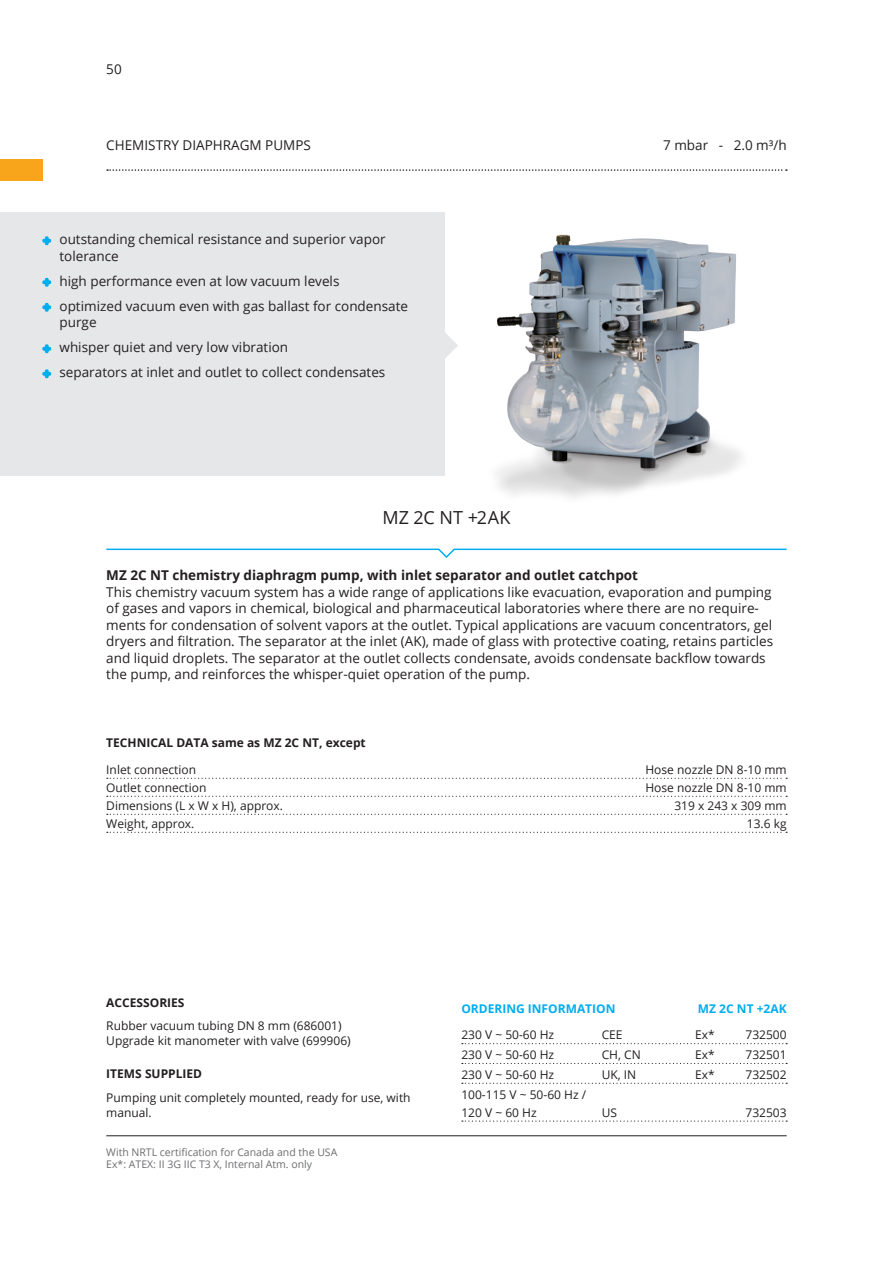
<style>
.page{position:relative;width:893px;height:1263px;background:#fff}
.page>*{position:absolute;margin:0;border:0;box-sizing:border-box;transform-origin:0 0}
.t1{font:18px "Open Sans";letter-spacing:.01em;color:#231f20}
.t2{font:13.5px/16.5px "Open Sans";color:#231f20}
.t3{font:700 13.5px "Open Sans";color:#231f20}
.t4{font:12px/18px "Open Sans";color:#231f20}
.t5{font:700 12px "Open Sans";color:#231f20}
.t6{font:700 12px "Open Sans";color:#00aeef}
.t7{font:10.5px/12px "Open Sans";color:#6c6d70}
.s1{font-family:"Cooper Black Std";font-style:italic;color:#00aeef}
</style>
<div class="page">
<svg style="left:444px;top:318px;width:14px;height:55px"></svg>
<div style="left:0;top:213px;width:444px;height:263px;background:#e6e7e9"></div>
<svg style="left:107px;top:169px;width:680px;height:2px"></svg>
<div style="left:0;top:159px;width:43px;height:22px;background:#f9a51b"></div>
<hr style="left:106px;top:1135px;width:681px;height:1px;background:#231f20">
<hr style="left:892px;top:213px;width:1px;height:263px;background:#e6e7e9">
<svg style="left:42px;top:236px;width:10px;height:10px"></svg>
<svg style="left:42px;top:277px;width:10px;height:10px"></svg>
<svg style="left:42px;top:302px;width:10px;height:10px"></svg>
<svg style="left:42px;top:344px;width:10px;height:10px"></svg>
<svg style="left:42px;top:369px;width:10px;height:10px"></svg>
<svg style="left:107px;top:778px;width:680px;height:1px"></svg>
<svg style="left:107px;top:796px;width:680px;height:1px"></svg>
<svg style="left:107px;top:814px;width:680px;height:1px"></svg>
<svg style="left:107px;top:832px;width:680px;height:1px"></svg>
<img style="left:497px;top:234px;width:245px;height:264px">
<svg style="left:106px;top:548px;width:681px;height:10px"></svg>
<svg style="left:462px;top:1043px;width:325px;height:1px"></svg>
<svg style="left:462px;top:1063px;width:325px;height:1px"></svg>
<svg style="left:462px;top:1083px;width:325px;height:1px"></svg>
<svg style="left:462px;top:1120px;width:325px;height:2px"></svg>
<p class="t2" style="left:106px;top:61px;width:17px">50</p>
<p class="t2" style="left:106px;top:137px;width:18px">Chemistry</p>
<p class="t2" style="left:183px;top:137px;width:10px">diaphragm</p>
<p class="t2" style="left:265px;top:137px;width:9px">pumps</p>
<p class="t2" style="left:663px;top:137px;width:125px">7 mbar - 2.0 m³/h</p>
<p class="t2" style="left:60px;top:231px;width:328px;text-indent:-17px"><span class="s1">+</span> outstanding chemical resistance and superior vapor tolerance</p>
<p class="t2" style="left:43px;top:268px;width:367px;line-height:25px"><span class="s1">+</span> high performance even at low vacuum levels<br><span class="s1">+</span> optimized vacuum even with gas ballast for condensate</p>
<p class="t2" style="left:43px;top:309px;width:344px;line-height:25px;text-indent:17px">purge<br><span class="s1">+</span> whisper quiet and very low vibration<br><span class="s1">+</span> separators at inlet and outlet to collect condensates</p>
<h1 class="t1" style="left:383px;top:505px;width:129px">MZ 2C NT +2AK</h1>
<p class="t3" style="left:106px;top:566px;width:533px">MZ 2C NT chemistry diaphragm pump, with inlet separator and outlet catchpot</p>
<p class="t2" style="left:106px;top:583px;width:668px">This chemistry vacuum system has a wide range of applications like evacuation, evaporation and pumping of gases and vapors in chemical, biological and pharmaceutical laboratories where there are no require&shy;ments for condensation of solvent vapors at the outlet. Typical applications are vacuum concentrators, gel dryers and filtration. The separator at the inlet (AK), made of glass with protective coating, retains particles and liquid droplets. The separator at the outlet collects condensate, avoids condensate backflow towards the pump, and reinforces the whisper-quiet operation of the pump.</p>
<p class="t5" style="left:106px;top:734px;width:261px">TECHNICAL DATA same as MZ 2C NT, except</p>
<p class="t4" style="left:106px;top:760px;width:178px">Inlet connection<br>Outlet connection<br>Dimensions (L x W x H), approx.<br>Weight, approx.</p>
<p class="t4" style="left:645px;top:760px;width:143px;text-align:right">Hose nozzle DN 8-10 mm<br>Hose nozzle DN 8-10 mm<br>319 x 243 x 309 mm<br>13.6 kg</p>
<p class="t5" style="left:106px;top:994px;width:80px">ACCESSORIES</p>
<p class="t4" style="left:106px;top:1018px;width:246px;line-height:15px">Rubber vacuum tubing DN 8 mm (686001)<br>Upgrade kit manometer with valve (699906)</p>
<p class="t5" style="left:106px;top:1065px;width:97px">ITEMS SUPPLIED</p>
<p class="t4" style="left:106px;top:1090px;width:306px;line-height:15px">Pumping unit completely mounted, ready for use, with manual.</p>
<p class="t7" style="left:106px;top:1146px;width:233px">With NRTL certification for Canada and the USA<br>Ex*: ATEX: II 3G IIC T3 X, Internal Atm. only</p>
<p class="t6" style="left:461px;top:1000px;width:156px">ORDERING INFORMATION</p>
<p class="t6" style="left:698px;top:1000px;width:90px">MZ 2C NT +2AK</p>
<p class="t4" style="left:461px;top:1025px;width:94px">230 V ~ 50-60 Hz</p>
<p class="t4" style="left:602px;top:1025px;width:22px">CEE</p>
<p class="t4" style="left:695px;top:1025px;width:21px">Ex*</p>
<p class="t4" style="left:745px;top:1025px;width:43px">732500</p>
<p class="t4" style="left:461px;top:1045px;width:94px">230 V ~ 50-60 Hz</p>
<p class="t4" style="left:602px;top:1045px;width:41px">CH, CN</p>
<p class="t4" style="left:695px;top:1045px;width:21px">Ex*</p>
<p class="t4" style="left:745px;top:1045px;width:43px">732501</p>
<p class="t4" style="left:461px;top:1065px;width:94px">230 V ~ 50-60 Hz</p>
<p class="t4" style="left:602px;top:1065px;width:36px">UK, IN</p>
<p class="t4" style="left:695px;top:1065px;width:21px">Ex*</p>
<p class="t4" style="left:745px;top:1065px;width:43px">732502</p>
<p class="t4" style="left:461px;top:1085px;width:126px">100-115 V ~ 50-60 Hz /<br>120 V ~ 60 Hz</p>
<p class="t4" style="left:602px;top:1103px;width:17px">US</p>
<p class="t4" style="left:745px;top:1103px;width:43px">732503</p>
</div>
